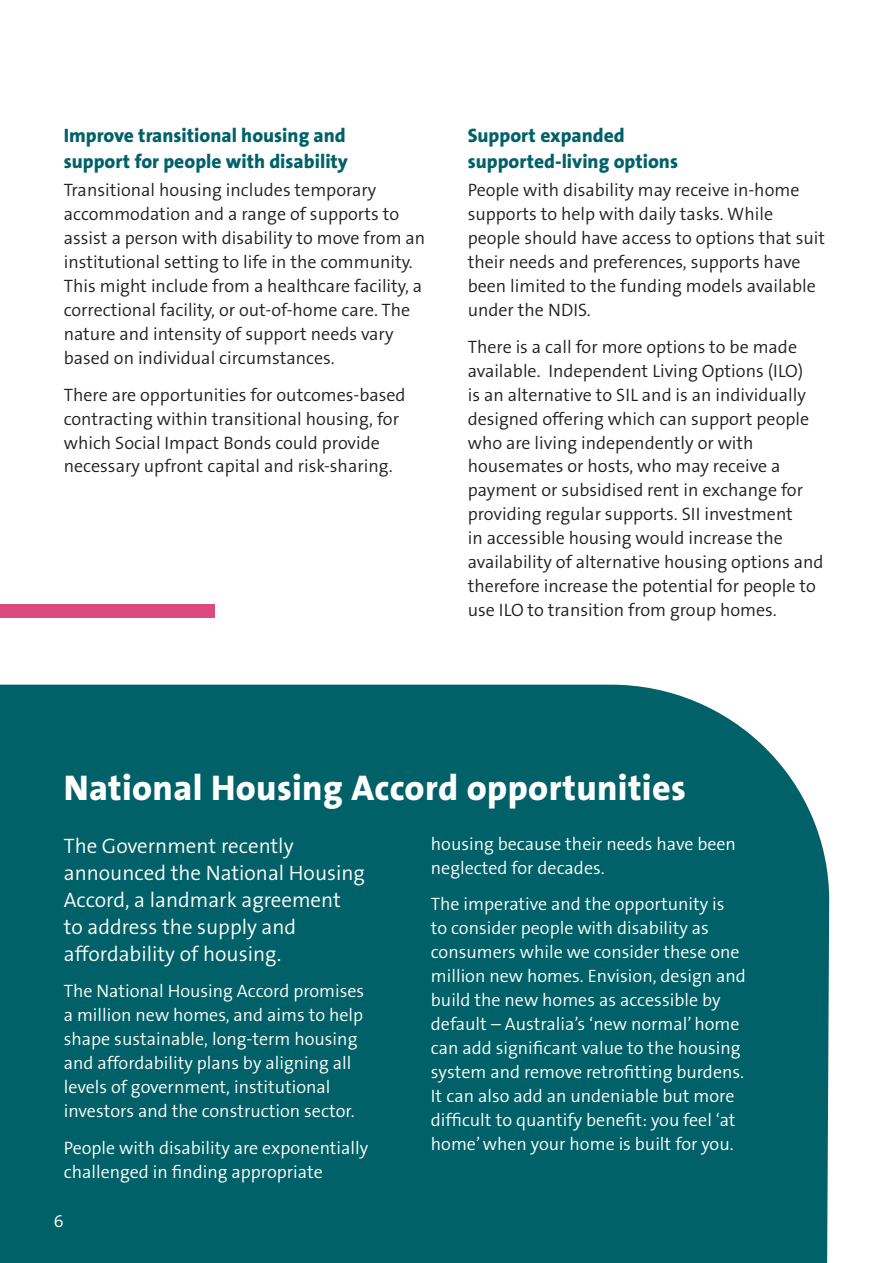
<style>
.page{position:relative;width:893px;height:1263px;background:#fff}
.page>*{position:absolute;margin:0;border:0;box-sizing:border-box;transform-origin:0 0}
.t1{font:800 36px "The Sans B8";letter-spacing:.01em;color:#fff}
.Intro___Pull_Out{font:300 21px/27px "The Sans B4";color:#fff}
.Heading_4{font:800 19.5px/25.5px "The Sans B8";color:#006168}
.Body{font:300 18px/24px "The Sans B4";color:#231f20}
.Body-2{font:300 18px/24px "The Sans B4";color:#fff}
</style>
<div class="page">
<div style="left:0;top:605px;width:214px;height:13px;background:#dd4b7e"></div>
<div style="left:0;top:685px;width:829px;height:578px;background:#006168"></div>
<p class="Heading_4" style="left:64px;top:123px;width:286px">Improve transitional housing and support for people with disability</p>
<p class="Body" style="left:64px;top:178px;width:363px">Transitional housing includes temporary accommodation and a range of supports to assist a person with disability to move from an institutional setting to life in the community.<br>This might include from a healthcare facility, a correctional facility, or out-of-home care. The nature and intensity of support needs vary based on individual circumstances.</p>
<p class="Body" style="left:64px;top:383px;width:343px">There are opportunities for outcomes-based contracting within transitional housing, for which Social Impact Bonds could provide necessary upfront capital and risk-sharing.</p>
<p class="Heading_4" style="left:468px;top:123px;width:212px">Support expanded supported-living options</p>
<p class="Body" style="left:468px;top:178px;width:359px">People with disability may receive in-home supports to help with daily tasks. While people should have access to options that suit their needs and preferences, supports have been limited to the funding models available under the NDIS.</p>
<p class="Body" style="left:468px;top:335px;width:357px">There is a call for more options to be made available. Independent Living Options (ILO)<br>is an alternative to SIL and is an individually designed offering which can support people who are living independently or with housemates or hosts, who may receive a payment or subsidised rent in exchange for providing regular supports. SII investment<br>in accessible housing would increase the availability of alternative housing options and therefore increase the potential for people to use ILO to transition from group homes.</p>
<p class="t1" style="left:64px;top:768px;width:624px">National Housing Accord opportunities</p>
<p class="Intro___Pull_Out" style="left:64px;top:832px;width:303px">The Government recently announced the National Housing<br>Accord, a landmark agreement to address the supply and affordability of housing.</p>
<p class="Body-2" style="left:64px;top:980px;width:302px">The National Housing Accord promises a million new homes, and aims to help shape sustainable, long-term housing and affordability plans by aligning all levels of government, institutional investors and the construction sector.</p>
<p class="Body-2" style="left:64px;top:1136px;width:306px">People with disability are exponentially challenged in finding appropriate</p>
<p class="Body-2" style="left:431px;top:832px;width:307px">housing because their needs have been neglected for decades.</p>
<p class="Body-2" style="left:431px;top:893px;width:316px">The imperative and the opportunity is<br>to consider people with disability as consumers while we consider these one million new homes. Envision, design and build the new homes as accessible by default – Australia’s ‘new normal’ home can add significant value to the housing system and remove retrofitting burdens.<br>It can also add an undeniable but more difficult to quantify benefit: you feel ‘at home’ when your home is built for you.</p>
<p class="Body-2" style="left:54px;top:1209px;width:11px">6</p>
</div>
